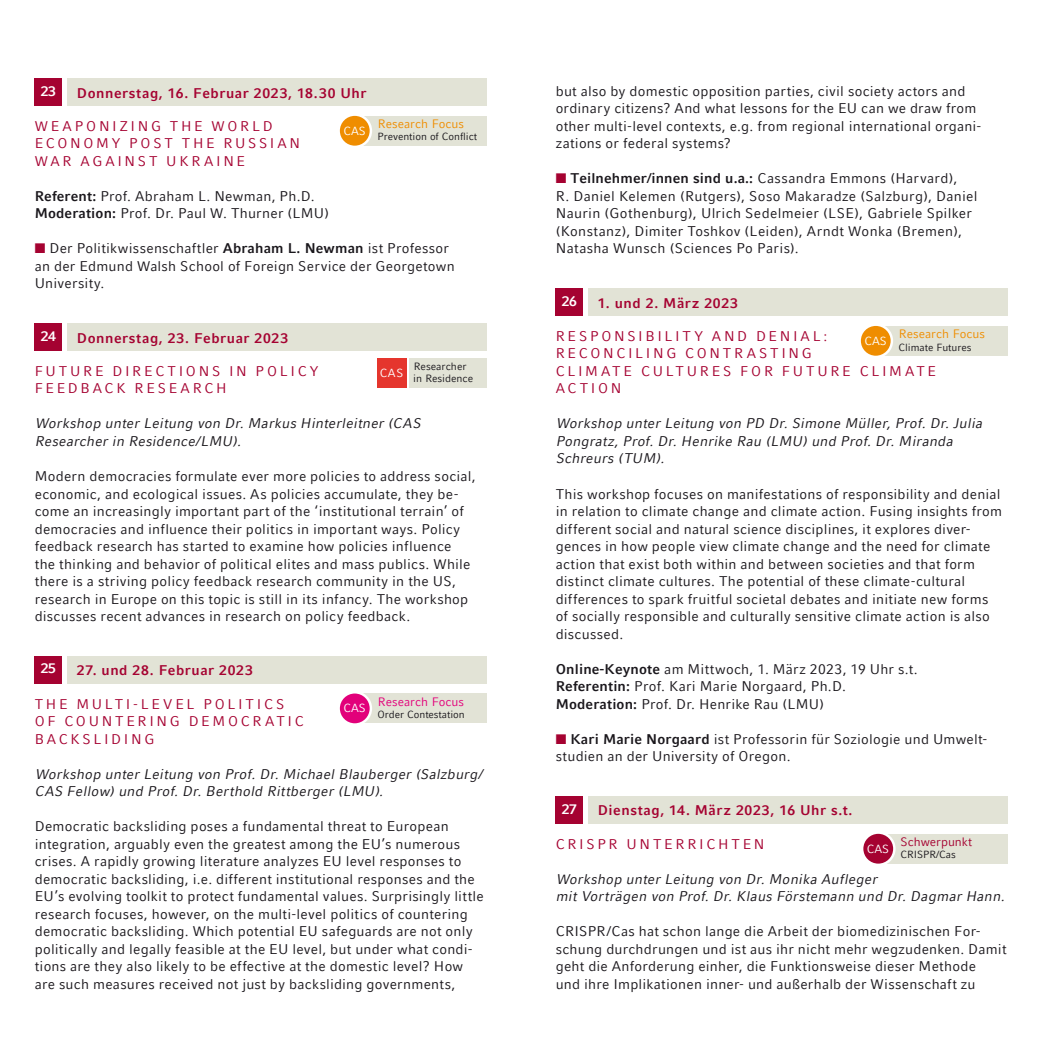
<style>
.page{position:relative;width:1042px;height:1042px;background:#fff}
.page>*{position:absolute;margin:0;border:0;box-sizing:border-box;transform-origin:0 0}
.t1{font:14px/17.5px "LMU Compatil Fact";letter-spacing:.02em;color:#1a171c}
.t2{font:14px/17.5px "LMU Compatil Fact Obl";letter-spacing:.02em;color:#1a171c}
.t3{font:14px/17.5px "LMU Compatil Fact";letter-spacing:.19em;color:#a50231}
.t4{font:700 14px "LMU Compatil Fact";letter-spacing:.04em;color:#a50231}
.t5{font:700 14px "LMU Compatil Fact";letter-spacing:-.025em;color:#fff}
.t6{font:12.08px "LMU Compatil Fact";color:#ef8d00}
.t7{font:12.08px "LMU Compatil Fact";color:#e2007a}
.t8{font:12.08px "LMU Compatil Fact";color:#a50231}
.t9{font:11.72px "LMU Compatil Fact";letter-spacing:.005em;color:#fff}
.t10{font:10.5px "LMU Compatil Fact";color:#1a171c}
.t11{font:10.33px "LMU Compatil Fact";letter-spacing:-.005em;color:#1a171c}
.s1{font-weight:700}
.s2{color:#a50231}
</style>
<div class="page">
<div style="left:67px;top:656px;width:419px;height:27px;background:#e2e3d6"></div>
<div style="left:35px;top:656px;width:27px;height:27px;background:#a50231"></div>
<div style="left:67px;top:78px;width:419px;height:28px;background:#e2e3d6"></div>
<div style="left:35px;top:78px;width:27px;height:28px;background:#a50231"></div>
<div style="left:67px;top:323px;width:419px;height:28px;background:#e2e3d6"></div>
<div style="left:35px;top:323px;width:27px;height:28px;background:#a50231"></div>
<div style="left:355px;top:116px;width:131px;height:30px;background:#e2e3d6"></div>
<div style="left:337px;top:113px;width:35px;height:35px;background:#fff;border-radius:50%"></div>
<div style="left:340px;top:116px;width:30px;height:30px;background:#ef8d00;border-radius:50%"></div>
<div style="left:377px;top:358px;width:29px;height:30px;background:#e5352d"></div>
<div style="left:409px;top:358px;width:77px;height:30px;background:#e2e3d6"></div>
<div style="left:355px;top:693px;width:131px;height:30px;background:#e2e3d6"></div>
<div style="left:337px;top:691px;width:35px;height:35px;background:#fff;border-radius:50%"></div>
<div style="left:340px;top:693px;width:30px;height:30px;background:#e2007a;border-radius:50%"></div>
<div style="left:588px;top:288px;width:419px;height:28px;background:#e2e3d6"></div>
<div style="left:556px;top:288px;width:27px;height:28px;background:#a50231"></div>
<div style="left:876px;top:326px;width:131px;height:30px;background:#e2e3d6"></div>
<svg style="left:858px;top:323px;width:35px;height:35px"></svg>
<div style="left:861px;top:326px;width:29px;height:30px;background:#ef8d00;border-radius:50%"></div>
<div style="left:878px;top:834px;width:129px;height:29px;background:#e2e3d6"></div>
<svg style="left:861px;top:831px;width:34px;height:35px"></svg>
<div style="left:863px;top:834px;width:30px;height:29px;background:#a50231;border-radius:50%"></div>
<div style="left:588px;top:796px;width:419px;height:27px;background:#e2e3d6"></div>
<div style="left:556px;top:796px;width:27px;height:27px;background:#a50231"></div>
<p class="t5" style="left:41px;top:83px;width:17px">23</p>
<p class="t4" style="left:77px;top:85px;width:291px">Donnerstag, 16. Februar 2023, 18.30 Uhr</p>
<p class="t6" style="left:378px;top:117px;width:88px">Research Focus</p>
<p class="t3" style="left:35px;top:117px;width:267px">WEAPONIZING THE WORLD<br>ECONOMY POST THE RUSSIAN<br>WAR AGAINST UKRAINE</p>
<p class="t1" style="left:35px;top:187px;width:296px"><span class="s1">Referent:</span> Prof. Abraham L. Newman, Ph.D.<br><span class="s1">Moderation:</span> Prof. Dr. Paul W. Thurner (LMU)</p>
<p class="t1" style="left:35px;top:240px;width:422px"><span class="s2">■</span> Der Politikwissenschaftler <span class="s1">Abraham L. Newman</span> ist Professor an der Edmund Walsh School of Foreign Service der Georgetown<br>University.</p>
<p class="t9" style="left:343px;top:124px;width:24px">CAS</p>
<p class="t11" style="left:377px;top:131px;width:101px">Prevention of Conflict</p>
<p class="t5" style="left:41px;top:328px;width:17px">24</p>
<p class="t4" style="left:77px;top:330px;width:213px">Donnerstag, 23. Februar 2023</p>
<p class="t10" style="left:414px;top:360px;width:54px">Researcher</p>
<p class="t3" style="left:35px;top:362px;width:285px">FUTURE DIRECTIONS IN POLICY<br>FEEDBACK RESEARCH</p>
<p class="t2" style="left:35px;top:415px;width:387px">Workshop unter Leitung von Dr. Markus Hinterleitner (CAS<br>Researcher in Residence/LMU).</p>
<p class="t1" style="left:35px;top:467px;width:442px">Modern democracies formulate ever more policies to address social, economic, and ecological issues. As policies accumulate, they be&shy;come an increasingly important part of the ‘institutional terrain’ of democracies and influence their politics in important ways. Policy feedback research has started to examine how policies influence<br>the thinking and behavior of political elites and mass publics. While there is a striving policy feedback research community in the US, research in Europe on this topic is still in its infancy. The workshop discusses recent advances in research on policy feedback.</p>
<p class="t10" style="left:380px;top:372px;width:95px"><sup>CAS</sup> in Residence</p>
<p class="t5" style="left:41px;top:660px;width:17px">25</p>
<p class="t4" style="left:77px;top:662px;width:177px">27. und 28. Februar 2023</p>
<p class="t7" style="left:378px;top:695px;width:88px">Research Focus</p>
<p class="t3" style="left:35px;top:695px;width:271px">THE MULTI-LEVEL POLITICS<br>OF COUNTERING DEMOCRATIC<br>BACKSLIDING</p>
<p class="t2" style="left:35px;top:765px;width:449px">Workshop unter Leitung von Prof. Dr. Michael Blauberger (Salzburg/<br>CAS Fellow) und Prof. Dr. Berthold Rittberger (LMU).</p>
<p class="t1" style="left:35px;top:817px;width:451px">Democratic backsliding poses a fundamental threat to European integration, arguably even the greatest among the EU’s numerous crises. A rapidly growing literature analyzes EU level responses to democratic backsliding, i.e. different institutional responses and the EU’s evolving toolkit to protect fundamental values. Surprisingly little research focuses, however, on the multi-level politics of countering democratic backsliding. Which potential EU safeguards are not only politically and legally feasible at the EU level, but under what condi&shy;tions are they also likely to be effective at the domestic level? How are such measures received not just by backsliding governments,</p>
<p class="t9" style="left:343px;top:701px;width:24px">CAS</p>
<p class="t11" style="left:377px;top:708px;width:89px">Order Contestation</p>
<p class="t1" style="left:556px;top:82px;width:426px">but also by domestic opposition parties, civil society actors and ordinary citizens? And what lessons for the EU can we draw from other multi-level contexts, e.g. from regional international organi&shy;zations or federal systems?</p>
<p class="t1" style="left:556px;top:170px;width:423px"><span class="s2">■</span> <span class="s1">Teilnehmer/innen sind u.a.:</span> Cassandra Emmons (Harvard),<br>R. Daniel Kelemen (Rutgers), Soso Makaradze (Salzburg), Daniel Naurin (Gothenburg), Ulrich Sedelmeier (LSE), Gabriele Spilker (Konstanz), Dimiter Toshkov (Leiden), Arndt Wonka (Bremen), Natasha Wunsch (Sciences Po Paris).</p>
<p class="t5" style="left:562px;top:293px;width:17px">26</p>
<p class="t4" style="left:598px;top:295px;width:142px">1. und 2. März 2023</p>
<p class="t3" style="left:556px;top:327px;width:273px">RESPONSIBILITY AND DENIAL:</p>
<p class="t6" style="left:899px;top:327px;width:88px">Research Focus</p>
<p class="t3" style="left:556px;top:345px;width:382px">RECONCILING CONTRASTING<br>CLIMATE CULTURES FOR FUTURE CLIMATE<br>ACTION</p>
<p class="t2" style="left:556px;top:415px;width:428px">Workshop unter Leitung von PD Dr. Simone Müller, Prof. Dr. Julia<br>Pongratz, Prof. Dr. Henrike Rau (LMU) und Prof. Dr. Miranda<br>Schreurs (TUM).</p>
<p class="t1" style="left:556px;top:485px;width:448px">This workshop focuses on manifestations of responsibility and denial in relation to climate change and climate action. Fusing insights from different social and natural science disciplines, it explores diver&shy;gences in how people view climate change and the need for climate action that exist both within and between societies and that form distinct climate cultures. The potential of these climate-cultural differences to spark fruitful societal debates and initiate new forms of socially responsible and culturally sensitive climate action is also discussed.</p>
<p class="t1" style="left:556px;top:660px;width:363px"><span class="s1">Online-Keynote</span> am Mittwoch, 1. März 2023, 19 Uhr s.t.<br><span class="s1">Referentin:</span> Prof. Kari Marie Norgaard, Ph.D.<br><span class="s1">Moderation:</span> Prof. Dr. Henrike Rau (LMU)</p>
<p class="t1" style="left:556px;top:730px;width:432px"><span class="s2">■</span> <span class="s1">Kari Marie Norgaard</span> ist Professorin für Soziologie und Umwelt&shy;studien an der University of Oregon.</p>
<p class="t9" style="left:864px;top:334px;width:24px">CAS</p>
<p class="t11" style="left:898px;top:341px;width:74px">Climate Futures</p>
<p class="t5" style="left:562px;top:800px;width:17px">27</p>
<p class="t4" style="left:598px;top:802px;width:256px">Dienstag, 14. März 2023, 16 Uhr s.t.</p>
<p class="t9" style="left:867px;top:842px;width:24px">CAS</p>
<p class="t8" style="left:900px;top:835px;width:73px">Schwerpunkt</p>
<p class="t3" style="left:556px;top:835px;width:210px">CRISPR UNTERRICHTEN</p>
<p class="t2" style="left:556px;top:870px;width:450px">Workshop unter Leitung von Dr. Monika Aufleger<br>mit Vorträgen von Prof. Dr. Klaus Förstemann und Dr. Dagmar Hann.</p>
<p class="t1" style="left:556px;top:922px;width:452px">CRISPR/Cas hat schon lange die Arbeit der biomedizinischen For&shy;schung durchdrungen und ist aus ihr nicht mehr wegzudenken. Damit geht die Anforderung einher, die Funktionsweise dieser Methode<br>und ihre Implikationen inner- und außerhalb der Wissenschaft zu</p>
<p class="t11" style="left:900px;top:849px;width:57px">CRISPR/Cas</p>
</div>
